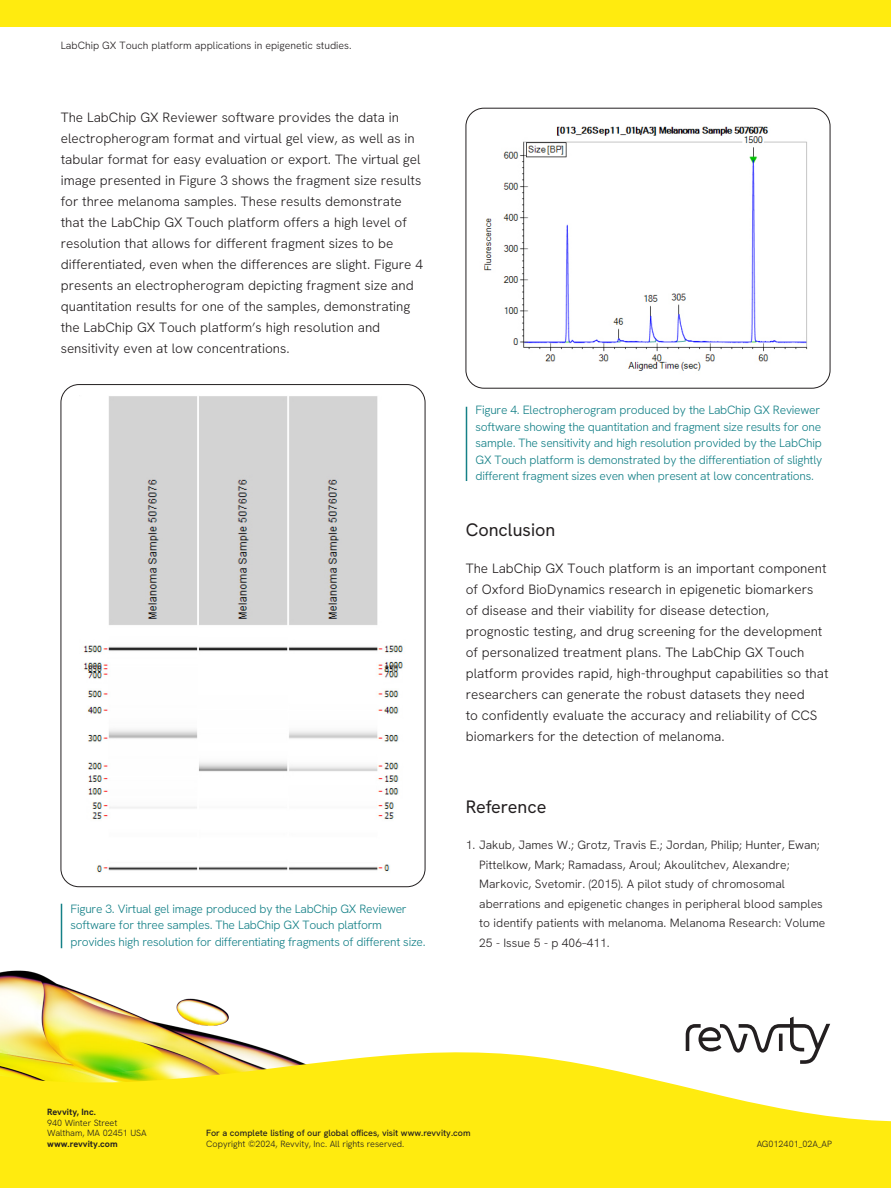
<style>
.page{position:relative;width:891px;height:1188px;background:#fff}
.page>*{position:absolute;margin:0;border:0;box-sizing:border-box;transform-origin:0 0}
.Intro_Subhead{font:18px "Hanken Grotesk";color:#231f20}
.t1{font:300 13.5px/21px "Hanken Grotesk";color:#231f20}
.t2{font:300 12px/16.5px "Hanken Grotesk";letter-spacing:-.02em;color:#148087}
.t3{font:300 12px/19.5px "Hanken Grotesk";color:#231f20}
.t4{font:300 10.5px "Hanken Grotesk";color:#231f20}
.t5{font:300 9px/10.5px "Hanken Grotesk";color:#231f20}
.Signoff_Address{font:500 9px "Hanken Grotesk";color:#231f20}
.s1{font-weight:700}
</style>
<div class="page">
<img style="left:0;top:970px;width:265px;height:79px">
<svg style="left:0;top:1049px;width:891px;height:139px;background:#fcec2f"></svg>
<svg style="left:686px;top:1017px;width:144px;height:47px"></svg>
<div style="left:0;top:0;width:891px;height:26px;background:#ffeb0f"></div>
<img style="left:83px;top:396px;width:320px;height:477px">
<img style="left:483px;top:126px;width:325px;height:245px">
<div style="left:466px;top:108px;width:364px;height:280px;border:1px solid #231f20;border-radius:18px"></div>
<hr style="left:61px;top:904px;width:1px;height:44px;background:#148087">
<hr style="left:466px;top:407px;width:1px;height:74px;background:#148087">
<p class="t4" style="left:61px;top:39px;width:292px">LabChip GX Touch platform applications in epigenetic studies.</p>
<p class="t1" style="left:61px;top:106px;width:364px">The LabChip GX Reviewer software provides the data in electropherogram format and virtual gel view, as well as in tabular format for easy evaluation or export. The virtual gel image presented in Figure 3 shows the fragment size results for three melanoma samples. These results demonstrate that the LabChip GX Touch platform offers a high level of resolution that allows for different fragment sizes to be differentiated, even when the differences are slight. Figure 4 presents an electropherogram depicting fragment size and quantitation results for one of the samples, demonstrating the LabChip GX Touch platform’s high resolution and sensitivity even at low concentrations.</p>
<p class="t2" style="left:71px;top:900px;width:357px">Figure 3. Virtual gel image produced by the LabChip GX Reviewer software for three samples. The LabChip GX Touch platform provides high resolution for differentiating fragments of different size.</p>
<p class="t2" style="left:476px;top:402px;width:348px">Figure 4. Electropherogram produced by the LabChip GX Reviewer software showing the quantitation and fragment size results for one sample. The sensitivity and high resolution provided by the LabChip GX Touch platform is demonstrated by the differentiation of slightly different fragment sizes even when present at low concentrations.</p>
<p class="Intro_Subhead" style="left:466px;top:518px;width:91px">Conclusion</p>
<p class="t1" style="left:466px;top:558px;width:364px">The LabChip GX Touch platform is an important component of Oxford BioDynamics research in epigenetic biomarkers of disease and their viability for disease detection, prognostic testing, and drug screening for the development of personalized treatment plans. The LabChip GX Touch platform provides rapid, high-throughput capabilities so that researchers can generate the robust datasets they need<br>to confidently evaluate the accuracy and reliability of CCS biomarkers for the detection of melanoma.</p>
<p class="Intro_Subhead" style="left:466px;top:795px;width:82px">Reference</p>
<p class="t3" style="left:479px;top:835px;width:348px;text-indent:-14px">1. Jakub, James W.; Grotz, Travis E.; Jordan, Philip; Hunter, Ewan; Pittelkow, Mark; Ramadass, Aroul; Akoulitchev, Alexandre; Markovic, Svetomir. (2015). A pilot study of chromosomal aberrations and epigenetic changes in peripheral blood samples to identify patients with melanoma. Melanoma Research: Volume 25 - Issue 5 - p 406–411.</p>
<p class="t5" style="left:47px;top:1107px;width:101px"><span class="s1">Revvity, Inc.<br></span>940 Winter Street<br>Waltham, MA 02451 USA <span class="s1">www.revvity.com</span></p>
<p class="Signoff_Address" style="left:206px;top:1127px;width:266px">For a complete listing of our global offices, visit www.revvity.com</p>
<p class="t5" style="left:206px;top:1138px;width:200px">Copyright ©2024, Revvity, Inc. All rights reserved.</p>
<p class="t5" style="left:757px;top:1138px;width:77px">AG012401_02A_AP</p>
</div>
